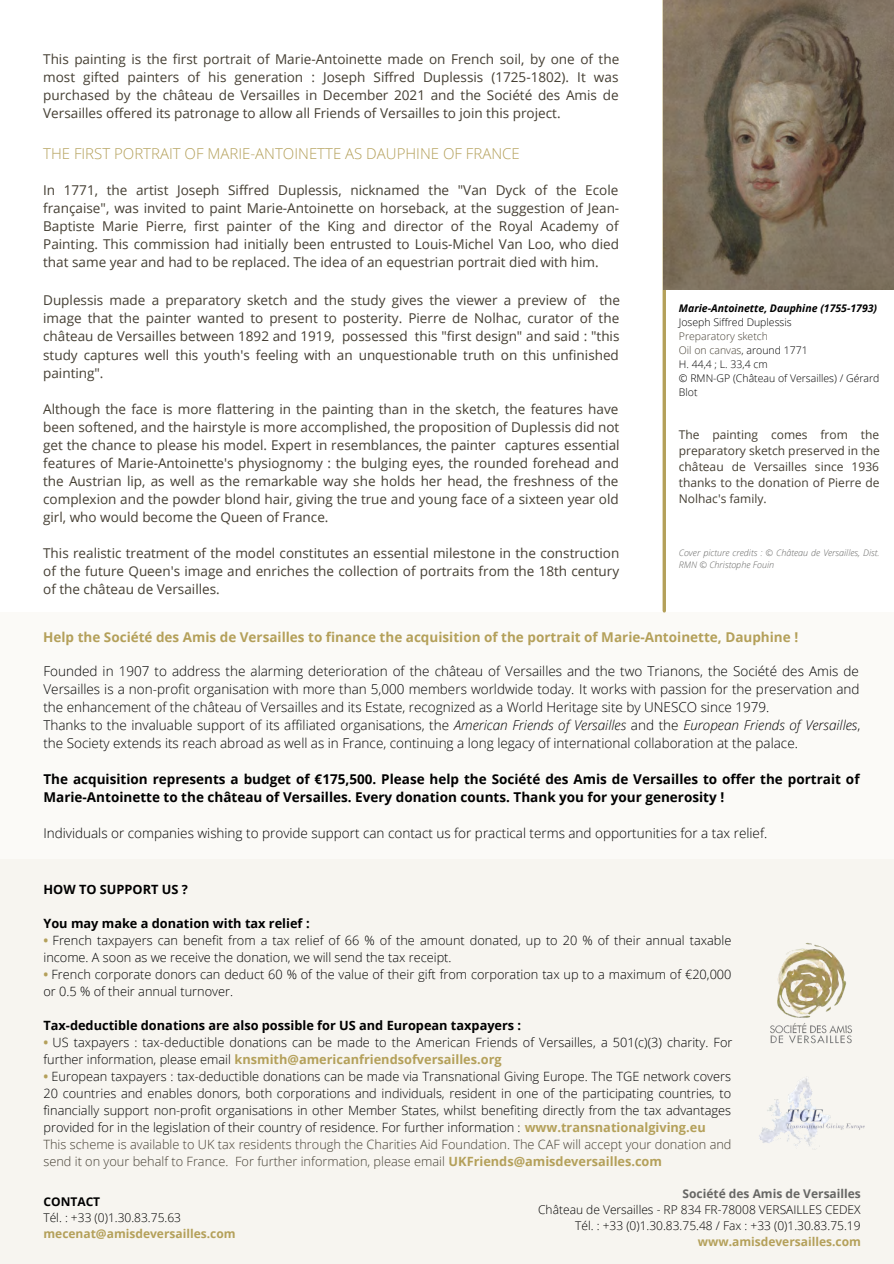
<style>
.page{position:relative;width:894px;height:1264px;background:#fff}
.page>*{position:absolute;margin:0;border:0;box-sizing:border-box;transform-origin:0 0}
.t1{font:300 15px "Open Sans";color:#b4a05a}
.t2{font:13.5px/18px "Open Sans";color:#453f33;text-align:justify}
.t3{font:300 13.5px/18px "Open Sans";color:#000;text-align:justify}
.t4{font:700 13.5px/18px "Open Sans";color:#000}
.t5{font:700 13.5px "Open Sans";color:#b4a05a}
.t6{font:300 12.75px/17px "Open Sans";color:#000}
.t7{font:300 12.75px/17px "Open Sans";color:#453f33}
.t8{font:700 12.75px "Open Sans";color:#000}
.t9{font:12px/16px "Open Sans";color:#453f33;text-align:justify}
.t10{font:300 12px "Open Sans";color:#000}
.t11{font:700 12px "Open Sans";color:#b4a05a}
.t12{font:700 12px "Open Sans";color:#676765}
.t13{font:700 12px "Open Sans";color:#000}
.t14{font:300 10.5px/14px "Open Sans";color:#000}
.t15{font:300 10.5px "Open Sans";color:#453f33}
.t16{font:italic 700 10.5px "Open Sans";color:#000}
.t17{font:italic 300 9px/12px "Open Sans";color:#676765}
.s1{color:#000}
.s2{font-style:italic}
.s3{font-weight:700;color:#b4a05a}
</style>
<div class="page">
<hr style="left:662px;top:0;width:3px;height:611px;background:#b4a05a">
<div style="left:0;top:612px;width:893px;height:247px;background:#fbfaf7"></div>
<div style="left:0;top:859px;width:893px;height:404px;background:#f7f5f0"></div>
<img style="left:663px;top:0;width:230px;height:289px">
<img style="left:770px;top:942px;width:82px;height:102px">
<img style="left:759px;top:1078px;width:106px;height:72px">
<p class="t2" style="left:43px;top:50px;width:577px">This painting is the first portrait of Marie-Antoinette made on French soil, by one of the most gifted painters of his generation : Joseph Siffred Duplessis (1725-1802). It was purchased by the château de Versailles in December 2021 and the Société des Amis de Versailles offered its patronage to allow all Friends of Versailles to join this project.</p>
<p class="t1" style="left:43px;top:143px;width:478px">THE FIRST PORTRAIT OF MARIE-ANTOINETTE AS DAUPHINE OF FRANCE</p>
<p class="t2" style="left:43px;top:181px;width:577px">In 1771, the artist Joseph Siffred Duplessis, nicknamed the "Van Dyck of the Ecole française", was invited to paint Marie-Antoinette on horseback, at the suggestion of Jean-Baptiste Marie Pierre, first painter of the King and director of the Royal Academy of Painting. This commission had initially been entrusted to Louis-Michel Van Loo, who died that same year and had to be replaced. The idea of an equestrian portrait died with him.</p>
<p class="t2" style="left:43px;top:291px;width:578px">Duplessis made a preparatory sketch and the study gives the viewer a preview of the image that the painter wanted to present to posterity. Pierre de Nolhac, curator of the château de Versailles between 1892 and 1919, possessed this "first design" and said : "this study captures well this youth's feeling with an unquestionable truth on this unfinished painting".</p>
<p class="t2" style="left:43px;top:399px;width:577px">Although the face is more flattering in the painting than in the sketch, the features have been softened, and the hairstyle is more accomplished, the proposition of Duplessis did not get the chance to please his model. Expert in resemblances, the painter captures essential features of Marie-Antoinette's physiognomy : the bulging eyes, the rounded forehead and the Austrian lip, as well as the remarkable way she holds her head, the freshness of the complexion and the powder blond hair, giving the true and young face of a sixteen year old girl, who would become the Queen of France.</p>
<p class="t2" style="left:43px;top:543px;width:577px">This realistic treatment of the model constitutes an essential milestone in the construction of the future Queen's image and enriches the collection of portraits from the 18th century of the château de Versailles.</p>
<p class="t16" style="left:678px;top:301px;width:200px">Marie-Antoinette, Dauphine (1755-1793)</p>
<p class="t14" style="left:678px;top:315px;width:114px">Joseph Siffred Duplessis</p>
<p class="t15" style="left:678px;top:329px;width:91px">Preparatory sketch</p>
<p class="t15" style="left:678px;top:343px;width:130px">Oil on canvas<span class="s1">, around 1771</span></p>
<p class="t14" style="left:678px;top:357px;width:90px">H. 44,4 ; L. 33,4 cm</p>
<p class="t14" style="left:678px;top:371px;width:202px">© RMN-GP (Château of Versailles) / Gérard<br>Blot</p>
<p class="t9" style="left:678px;top:426px;width:202px">The painting comes from the preparatory sketch preserved in the château de Versailles since 1936 thanks to the donation of Pierre de Nolhac's family.</p>
<p class="t17" style="left:678px;top:546px;width:202px">Cover picture credits : © Château de Versailles, Dist.<br>RMN © Christophe Fouin</p>
<p class="t5" style="left:43px;top:627px;width:756px">Help the Société des Amis de Versailles to finance the acquisition of the portrait of Marie-Antoinette, Dauphine !</p>
<p class="t3" style="left:43px;top:661px;width:817px">Founded in 1907 to address the alarming deterioration of the château of Versailles and the two Trianons, the Société des Amis de Versailles is a non-profit organisation with more than 5,000 members worldwide today. It works with passion for the preservation and the enhancement of the château of Versailles and its Estate, recognized as a World Heritage site by UNESCO since 1979.</p>
<p class="t3" style="left:43px;top:715px;width:818px">Thanks to the invaluable support of its affiliated organisations, the <span class="s2">American Friends of Versailles</span> and the <span class="s2">European Friends of Versailles</span>, the Society extends its reach abroad as well as in France, continuing a long legacy of international collaboration at the palace.</p>
<p class="t4" style="left:43px;top:769px;width:817px">The acquisition represents a budget of €175,500. Please help the Société des Amis de Versailles to offer the portrait of<br>Marie-Antoinette to the château of Versailles. Every donation counts. Thank you for your generosity !</p>
<p class="t3" style="left:43px;top:823px;width:725px">Individuals or companies wishing to provide support can contact us for practical terms and opportunities for a tax relief.</p>
<p class="t8" style="left:43px;top:879px;width:146px">HOW TO SUPPORT US ?</p>
<p class="t8" style="left:43px;top:913px;width:268px">You may make a donation with tax relief :</p>
<p class="t6" style="left:43px;top:931px;width:689px"><span class="s3">•</span> French taxpayers can benefit from a tax relief of 66 % of the amount donated, up to 20 % of their annual taxable income. A soon as we receive the donation, we will send the tax receipt.</p>
<p class="t6" style="left:43px;top:965px;width:689px"><span class="s3">•</span> French corporate donors can deduct 60 % of the value of their gift from corporation tax up to a maximum of €20,000 or 0.5 % of their annual turnover.</p>
<p class="t8" style="left:43px;top:1016px;width:479px">Tax-deductible donations are also possible for US and European taxpayers :</p>
<p class="t6" style="left:43px;top:1033px;width:690px"><span class="s3">•</span> US taxpayers : tax-deductible donations can be made to the American Friends of Versailles, a 501(c)(3) charity. For further information, please email <span class="s3">knsmith@americanfriendsofversailles.org</span></p>
<p class="t6" style="left:43px;top:1067px;width:689px;text-align:justify"><span class="s3">•</span> European taxpayers : tax-deductible donations can be made via Transnational Giving Europe. The TGE network covers 20 countries and enables donors, both corporations and individuals, resident in one of the participating countries, to financially support non-profit organisations in other Member States, whilst benefiting directly from the tax advantages provided for in the legislation of their country of residence. For further information : <span class="s3">www.transnationalgiving.eu</span></p>
<p class="t7" style="left:43px;top:1135px;width:689px">This scheme is available to UK tax residents through the Charities Aid Foundation. The CAF will accept your donation and send it on your behalf to France. For further information, please email <span class="s3">UKFriends@amisdeversailles.com</span></p>
<p class="t12" style="left:682px;top:1184px;width:180px">Société des Amis de Versailles</p>
<p class="t10" style="left:538px;top:1200px;width:324px">Château de Versailles - RP 834 FR-78008 VERSAILLES CEDEX</p>
<p class="t10" style="left:575px;top:1216px;width:287px">Tél. : +33 (0)1.30.83.75.48 / Fax : +33 (0)1.30.83.75.19</p>
<p class="t11" style="left:697px;top:1232px;width:165px">www.amisdeversailles.com</p>
<p class="t13" style="left:43px;top:1192px;width:58px">CONTACT</p>
<p class="t10" style="left:43px;top:1208px;width:139px">Tél. : +33 (0)1.30.83.75.63</p>
<p class="t11" style="left:43px;top:1224px;width:194px">mecenat@amisdeversailles.com</p>
</div>
